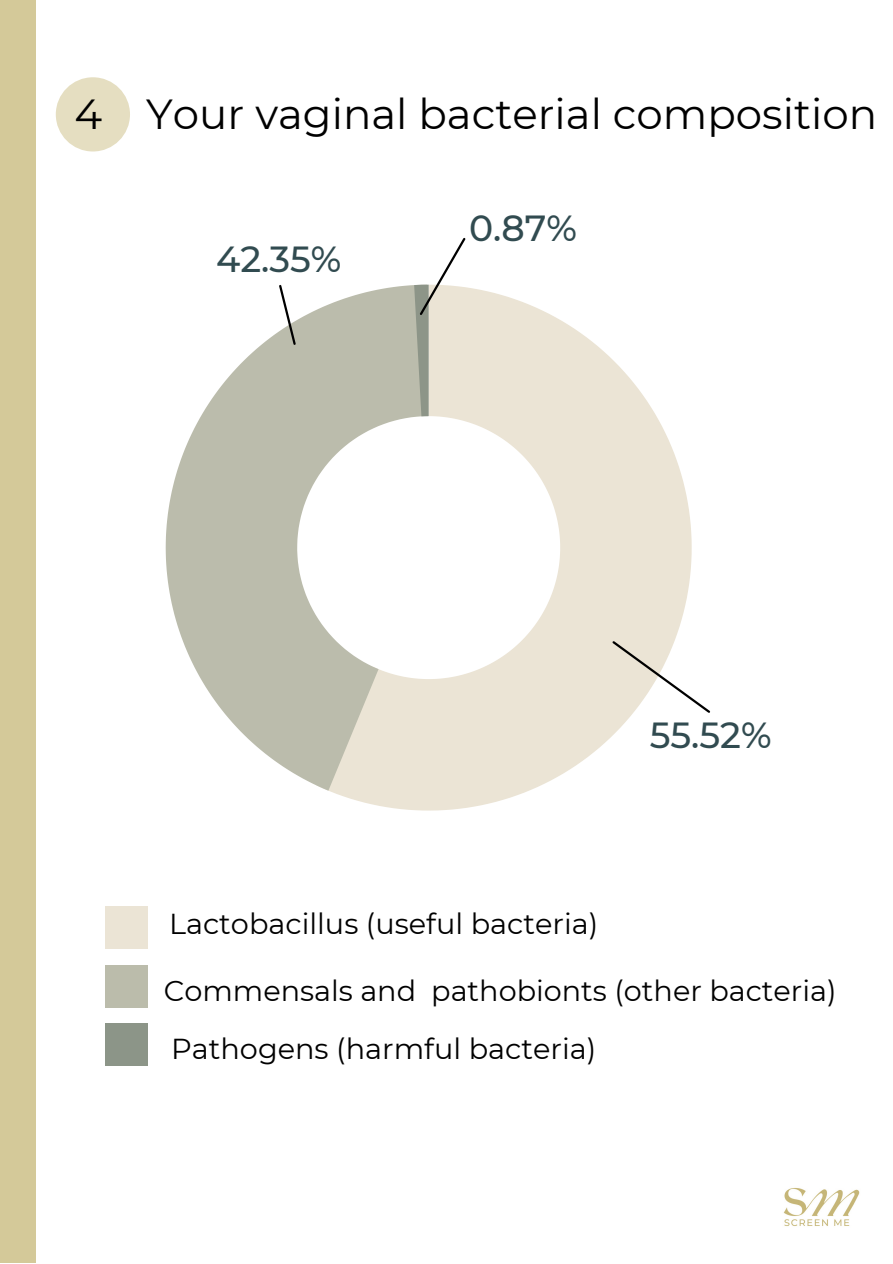
<style>
.page{position:relative;width:893px;height:1264px;background:#fff}
.page>*{position:absolute;margin:0;border:0;box-sizing:border-box;transform-origin:0 0}
.t1{font:42px "Montserrat";color:#000}
.t2{font:500 36.15px "Montserrat";color:#314b50}
.t3{font:28.8px "Montserrat";color:#000}
.t4{font:28.65px "Montserrat";color:#000}
</style>
<div class="page">
<div style="left:0;top:0;width:36px;height:1262px;background:#d4c999"></div>
<div style="left:56px;top:77px;width:74px;height:74px;background:#e5dec1;border-radius:50%"></div>
<div style="left:105px;top:906px;width:43px;height:42px;background:#ebe4d5"></div>
<div style="left:105px;top:964px;width:43px;height:43px;background:#bbbcab"></div>
<div style="left:105px;top:1022px;width:43px;height:43px;background:#8c9588"></div>
<svg style="left:327px;top:287px;width:364px;height:523px;fill:#ebe4d5"></svg>
<svg style="left:166px;top:285px;width:262px;height:505px;fill:#bbbcac"></svg>
<svg style="left:414px;top:237px;width:53px;height:179px"></svg>
<svg style="left:277px;top:285px;width:20px;height:61px"></svg>
<svg style="left:610px;top:639px;width:101px;height:76px"></svg>
<img style="left:783px;top:1188px;width:77px;height:38px">
<h1 class="t1" style="left:75px;top:88px;width:804px">4 Your vaginal bacterial composition</h1>
<p class="t2" style="left:216px;top:237px;width:127px">42.35%</p>
<p class="t2" style="left:469px;top:206px;width:109px">0.87%</p>
<p class="t2" style="left:649px;top:713px;width:123px">55.52%</p>
<p class="t3" style="left:169px;top:906px;width:430px">Lactobacillus (useful bacteria)</p>
<p class="t4" style="left:164px;top:973px;width:674px">Commensals and pathobionts (other bacteria)</p>
<p class="t3" style="left:171px;top:1031px;width:426px">Pathogens (harmful bacteria)</p>
</div>
